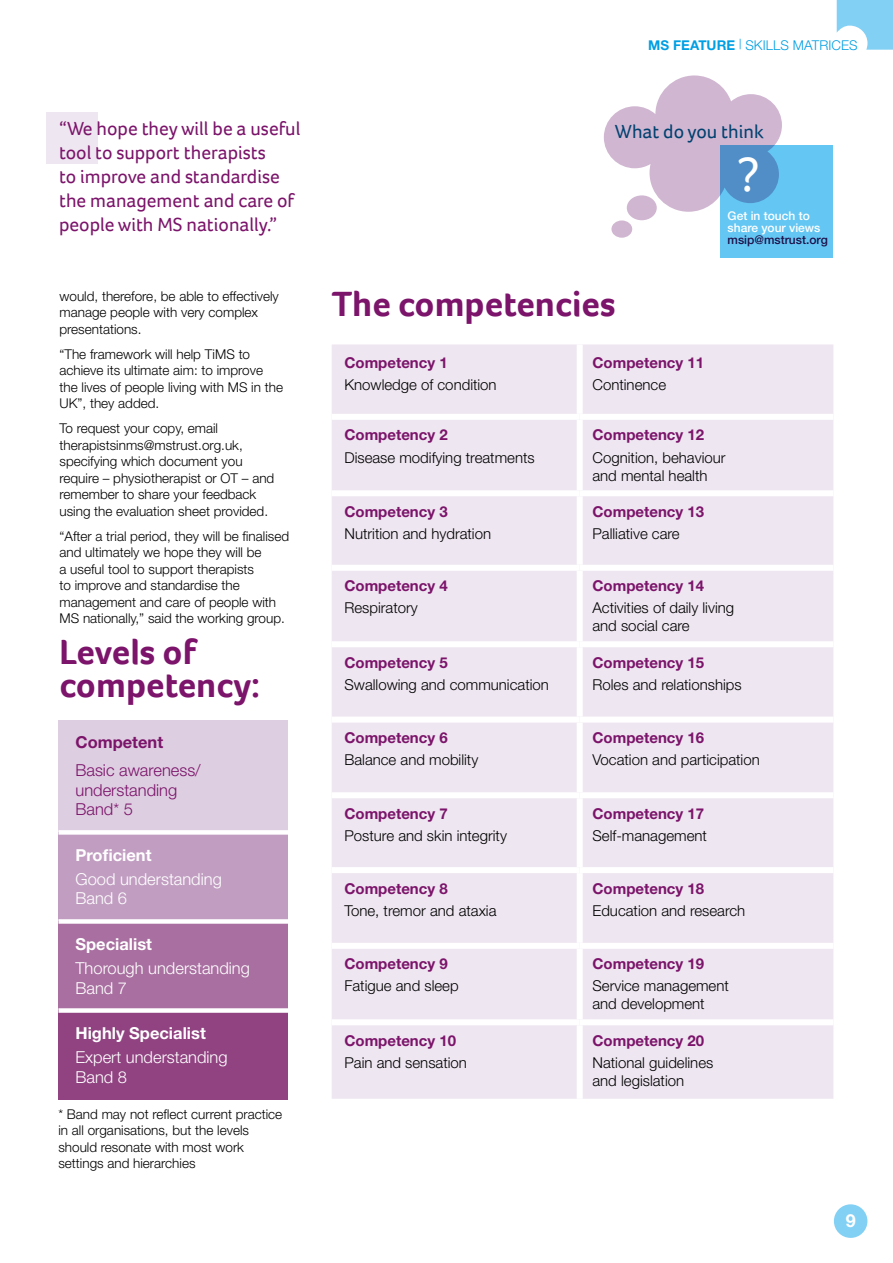
<style>
.page{position:relative;width:893px;height:1263px;background:#fff}
.page>*{position:absolute;margin:0;border:0;box-sizing:border-box;transform-origin:0 0}
.t1{font:49.35px "Foco";color:#fff}
.t2{font:700 36px/33px "Foco";color:#7b146a}
.t3{font:19.5px/24px "Foco";color:#7b146a}
.t4{font:19.5px "Foco";color:#004170}
.t5{font:700 18px "Helvetica Neue LT Std";color:#fff}
.t6{font:300 16.5px/19.5px "Helvetica Neue LT Std";color:#fff}
.t7{font:700 16.5px "Helvetica Neue LT Std";color:#fff}
.t8{font:300 16.5px/19.5px "Helvetica Neue LT Std";color:#7b146a}
.t9{font:700 16.5px "Helvetica Neue LT Std";color:#7b146a}
.t10{font:300 15px/18px "Helvetica Neue LT Std";color:#000}
.t11{font:700 15px "Helvetica Neue LT Std";color:#7b146a}
.t12{font:300 13.5px/16.5px "Helvetica Neue LT Std";color:#000}
.t13{font:300 13.5px "Helvetica Neue LT Std";letter-spacing:.005em;color:#009fe3}
.t14{font:500 12px/12px "Helvetica Neue LT Std";color:#fff}
.t15{font:500 12px "Helvetica Neue LT Std";color:#1e1049}
.s1{font-weight:700}
</style>
<div class="page">
<svg style="left:837px;top:0;width:56px;height:50px"></svg>
<div style="left:834px;top:1204px;width:33px;height:34px;background:#83d0f5;border-radius:50%"></div>
<div style="left:332px;top:344px;width:501px;height:755px;background:#eee6f1"></div>
<div style="left:577px;top:344px;width:6px;height:70px;background:#fff"></div>
<div style="left:332px;top:414px;width:248px;height:6px;background:#fff"></div>
<div style="left:580px;top:414px;width:253px;height:6px;background:#fff"></div>
<div style="left:577px;top:420px;width:6px;height:70px;background:#fff"></div>
<div style="left:332px;top:490px;width:248px;height:6px;background:#fff"></div>
<div style="left:580px;top:490px;width:253px;height:6px;background:#fff"></div>
<div style="left:577px;top:496px;width:6px;height:69px;background:#fff"></div>
<div style="left:332px;top:565px;width:248px;height:6px;background:#fff"></div>
<div style="left:580px;top:565px;width:253px;height:6px;background:#fff"></div>
<div style="left:577px;top:571px;width:6px;height:70px;background:#fff"></div>
<div style="left:332px;top:641px;width:248px;height:6px;background:#fff"></div>
<div style="left:580px;top:641px;width:253px;height:6px;background:#fff"></div>
<div style="left:577px;top:647px;width:6px;height:69px;background:#fff"></div>
<div style="left:332px;top:716px;width:248px;height:6px;background:#fff"></div>
<div style="left:580px;top:716px;width:253px;height:6px;background:#fff"></div>
<div style="left:577px;top:722px;width:6px;height:70px;background:#fff"></div>
<div style="left:332px;top:792px;width:248px;height:6px;background:#fff"></div>
<div style="left:580px;top:792px;width:253px;height:6px;background:#fff"></div>
<div style="left:577px;top:798px;width:6px;height:69px;background:#fff"></div>
<div style="left:332px;top:867px;width:248px;height:6px;background:#fff"></div>
<div style="left:580px;top:867px;width:253px;height:6px;background:#fff"></div>
<div style="left:577px;top:873px;width:6px;height:70px;background:#fff"></div>
<div style="left:332px;top:943px;width:248px;height:6px;background:#fff"></div>
<div style="left:580px;top:943px;width:253px;height:6px;background:#fff"></div>
<div style="left:577px;top:949px;width:6px;height:70px;background:#fff"></div>
<div style="left:332px;top:1019px;width:248px;height:6px;background:#fff"></div>
<div style="left:580px;top:1019px;width:253px;height:6px;background:#fff"></div>
<div style="left:577px;top:1025px;width:6px;height:74px;background:#fff"></div>
<div style="left:58px;top:719px;width:230px;height:113px;background:#decee1"></div>
<div style="left:58px;top:832px;width:230px;height:89px;background:#c19ec1"></div>
<div style="left:58px;top:921px;width:230px;height:89px;background:#a86fa0"></div>
<div style="left:58px;top:1010px;width:230px;height:89px;background:#904281"></div>
<div style="left:58px;top:830px;width:230px;height:5px;background:#fff"></div>
<div style="left:58px;top:919px;width:230px;height:5px;background:#fff"></div>
<div style="left:58px;top:1008px;width:230px;height:5px;background:#fff"></div>
<div style="left:47px;top:113px;width:51px;height:51px;background:#eee6f1"></div>
<div style="left:720px;top:145px;width:113px;height:113px;background:#64c7f3"></div>
<svg style="left:604px;top:75px;width:178px;height:137px"></svg>
<div style="left:627px;top:195px;width:30px;height:25px;background:#d0b6d1;border-radius:50%"></div>
<div style="left:611px;top:220px;width:21px;height:18px;background:#d0b6d1;border-radius:50%"></div>
<h3 class="t3" style="left:59px;top:117px;width:243px">“We hope they will be a useful tool to support therapists<br>to improve and standardise the management and care of people with MS nationally.”</h3>
<p class="t12" style="left:60px;top:287px;width:221px">would, therefore, be able to effectively manage people with very complex presentations.</p>
<p class="t12" style="left:60px;top:345px;width:225px">“The framework will help TiMS to achieve its ultimate aim: to improve the lives of people living with MS in the<br>UK”, they added.</p>
<p class="t12" style="left:60px;top:420px;width:216px">To request your copy, email therapistsinms@mstrust.org.uk, specifying which document you require – physiotherapist or OT – and remember to share your feedback using the evaluation sheet provided.</p>
<p class="t12" style="left:60px;top:527px;width:231px">“After a trial period, they will be finalised and ultimately we hope they will be<br>a useful tool to support therapists<br>to improve and standardise the management and care of people with MS nationally,” said the working group.</p>
<h2 class="t2" style="left:60px;top:635px;width:202px">Levels of competency:</h2>
<p class="t9" style="left:75px;top:732px;width:89px">Competent</p>
<p class="t8" style="left:75px;top:760px;width:127px">Basic awareness/ understanding<br>Band* 5</p>
<p class="t7" style="left:75px;top:845px;width:78px">Proficient</p>
<p class="t6" style="left:75px;top:869px;width:148px">Good understanding<br>Band 6</p>
<p class="t7" style="left:75px;top:934px;width:78px">Specialist</p>
<p class="t6" style="left:75px;top:958px;width:176px">Thorough understanding<br>Band 7</p>
<p class="t7" style="left:75px;top:1023px;width:132px">Highly Specialist</p>
<p class="t6" style="left:75px;top:1047px;width:154px">Expert understanding<br>Band 8</p>
<p class="t12" style="left:58px;top:1105px;width:225px">* Band may not reflect current practice in all organisations, but the levels should resonate with most work settings and hierarchies</p>
<p class="t13" style="left:648px;top:37px;width:211px"><span class="s1">MS FEATURE</span> <sup>|</sup> SKILLS MATRICES</p>
<h3 class="t4" style="left:615px;top:119px;width:150px">What do you think</h3>
<h1 class="t1" style="left:738px;top:141px;width:23px">?</h1>
<h2 class="t2" style="left:332px;top:287px;width:285px">The competencies</h2>
<p class="t11" style="left:344px;top:353px;width:105px">Competency 1</p>
<p class="t10" style="left:344px;top:375px;width:154px">Knowledge of condition</p>
<p class="t11" style="left:592px;top:353px;width:113px">Competency 11</p>
<p class="t10" style="left:592px;top:375px;width:75px">Continence</p>
<p class="t14" style="left:728px;top:209px;width:94px">Get in touch to share your views</p>
<p class="t15" style="left:728px;top:232px;width:102px">msip@mstrust.org</p>
<p class="t11" style="left:344px;top:426px;width:105px">Competency 2</p>
<p class="t10" style="left:344px;top:448px;width:192px">Disease modifying treatments</p>
<p class="t11" style="left:592px;top:426px;width:113px">Competency 12</p>
<p class="t10" style="left:592px;top:448px;width:135px">Cognition, behaviour and mental health</p>
<p class="t11" style="left:344px;top:502px;width:105px">Competency 3</p>
<p class="t10" style="left:344px;top:524px;width:148px">Nutrition and hydration</p>
<p class="t11" style="left:592px;top:502px;width:113px">Competency 13</p>
<p class="t10" style="left:592px;top:524px;width:89px">Palliative care</p>
<p class="t11" style="left:344px;top:577px;width:105px">Competency 4</p>
<p class="t10" style="left:344px;top:599px;width:75px">Respiratory</p>
<p class="t11" style="left:592px;top:577px;width:113px">Competency 14</p>
<p class="t10" style="left:592px;top:599px;width:143px">Activities of daily living and social care</p>
<p class="t11" style="left:344px;top:653px;width:105px">Competency 5</p>
<p class="t10" style="left:344px;top:675px;width:206px">Swallowing and communication</p>
<p class="t11" style="left:592px;top:653px;width:113px">Competency 15</p>
<p class="t10" style="left:592px;top:675px;width:151px">Roles and relationships</p>
<p class="t11" style="left:344px;top:728px;width:105px">Competency 6</p>
<p class="t10" style="left:344px;top:751px;width:135px">Balance and mobility</p>
<p class="t11" style="left:592px;top:728px;width:113px">Competency 16</p>
<p class="t10" style="left:592px;top:751px;width:169px">Vocation and participation</p>
<p class="t11" style="left:344px;top:804px;width:105px">Competency 7</p>
<p class="t10" style="left:344px;top:826px;width:164px">Posture and skin integrity</p>
<p class="t11" style="left:592px;top:804px;width:113px">Competency 17</p>
<p class="t10" style="left:592px;top:826px;width:116px">Self-management</p>
<p class="t11" style="left:344px;top:879px;width:105px">Competency 8</p>
<p class="t10" style="left:344px;top:901px;width:154px">Tone, tremor and ataxia</p>
<p class="t11" style="left:592px;top:879px;width:113px">Competency 18</p>
<p class="t10" style="left:592px;top:901px;width:154px">Education and research</p>
<p class="t11" style="left:344px;top:954px;width:105px">Competency 9</p>
<p class="t10" style="left:344px;top:977px;width:116px">Fatigue and sleep</p>
<p class="t11" style="left:592px;top:954px;width:113px">Competency 19</p>
<p class="t10" style="left:592px;top:977px;width:138px">Service management and development</p>
<p class="t11" style="left:344px;top:1031px;width:113px">Competency 10</p>
<p class="t10" style="left:344px;top:1053px;width:124px">Pain and sensation</p>
<p class="t11" style="left:592px;top:1031px;width:113px">Competency 20</p>
<p class="t10" style="left:592px;top:1053px;width:122px">National guidelines and legislation</p>
<h3 class="t5" style="left:846px;top:1210px;width:12px">9</h3>
</div>
